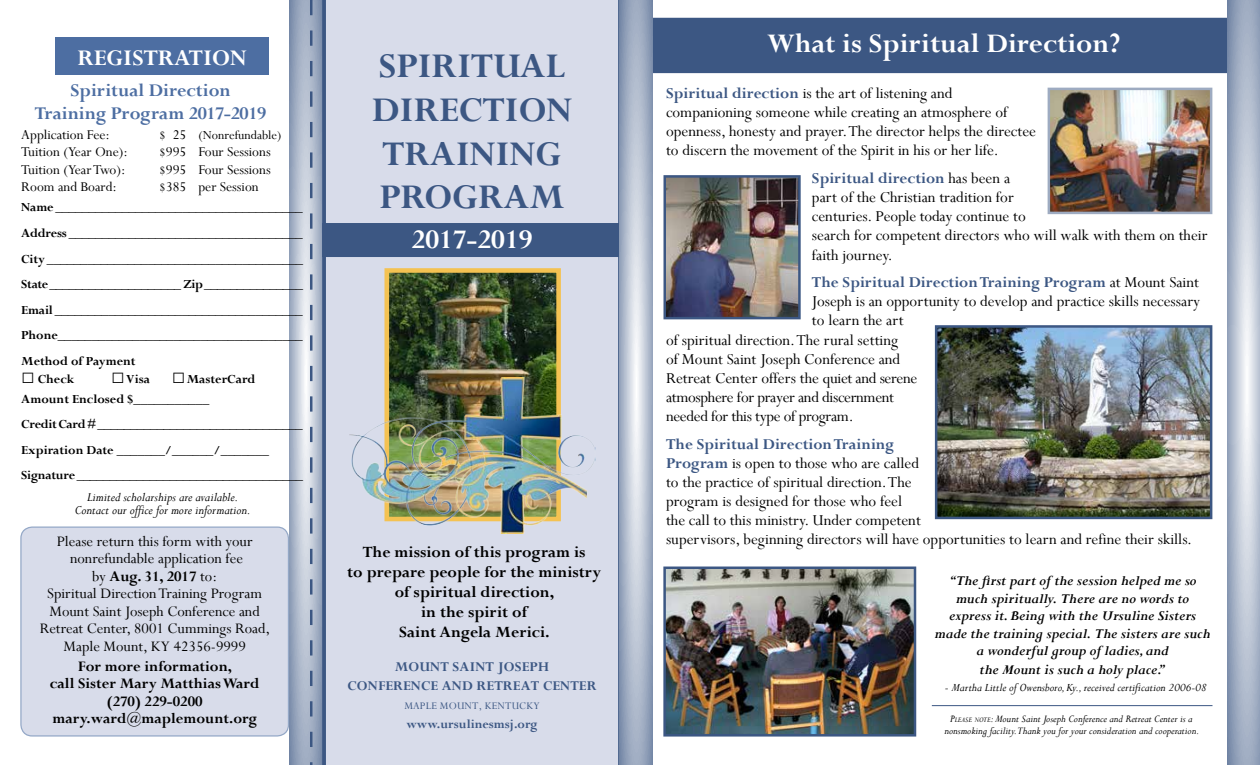
<style>
.page{position:relative;width:1260px;height:765px;background:#fff}
.page>*{position:absolute;margin:0;border:0;box-sizing:border-box;transform-origin:0 0}
.t1{font:700 38.75px/43.8px "Perpetua";color:#3c5783}
.t2{font:700 30px "Perpetua";color:#fff}
.t3{font:700 25px "Perpetua";color:#fff}
.t4{font:700 20px/22.5px "Perpetua";color:#4d6ea2;text-align:center}
.t5{font:700 17.5px/20px "Perpetua";color:#000;text-align:center}
.t6{font:16.88px/19.1px "Perpetua";color:#000}
.t7{font:16.88px "Perpetua";letter-spacing:-.02em;color:#000}
.t8{font:700 16.88px "Perpetua";color:#3c5783}
.t9{font:16.25px/17.5px "Perpetua";color:#000;text-align:center}
.t10{font:700 16.25px/17.5px "Perpetua";color:#000;text-align:center}
.t11{font:italic 700 15.25px/17.6px "Perpetua";color:#000;text-align:center}
.t12{font:15px "Perpetua";color:#000}
.t13{font:700 15px/18.8px "Perpetua";letter-spacing:.01em;color:#3c5783;text-align:center}
.t14{font:700 13.75px/25.6px "Perpetua";color:#000}
.t15{font:italic 13.75px/13.8px "Perpetua";color:#000;text-align:center}
.t16{font:700 13.75px "Perpetua";color:#3c5783}
.t17{font:13.75px "Perpetua";color:#000}
.t18{font:italic 12.5px "Perpetua";color:#000}
.t19{font:italic 11.25px/11.9px "Perpetua";color:#000;text-align:center}
.t20{font:11.25px "Perpetua";letter-spacing:.01em;color:#3c5783}
.s1{font-size:15px}
.s2{font-weight:700}
.s3{font-weight:700;color:#3c5783}
.s4{font-weight:400;color:#000}
.s5{font-style:inherit}
.s6{font-size:7.88px}
</style>
<div class="page">
<svg style="left:289px;top:0;width:33px;height:765px;background:#b0bacc"></svg>
<div style="left:620px;top:18px;width:639px;height:54px;background:#3c5783"></div>
<div style="left:619px;top:18px;width:641px;height:55px;border:1px solid #3c5783"></div>
<div style="left:322px;top:0;width:297px;height:765px;background:#d8dcea"></div>
<div style="left:322px;top:223px;width:300px;height:34px;background:#3c5783"></div>
<img style="left:938px;top:328px;width:271px;height:188px">
<div style="left:935px;top:325px;width:277px;height:194px;border:2px solid #3c5783"></div>
<img style="left:666px;top:178px;width:132px;height:138px">
<div style="left:663px;top:175px;width:138px;height:144px;border:2px solid #3c5783"></div>
<hr style="left:932px;top:705px;width:280px;height:1px;background:#3c5783">
<div style="left:55px;top:38px;width:214px;height:38px;background:#4d6ea2"></div>
<div style="left:21px;top:527px;width:267px;height:209px;background:#d8dcea;border-radius:11px"></div>
<div style="left:20px;top:526px;width:269px;height:211px;border:1px solid #94a8c7;border-radius:11px"></div>
<svg style="left:310px;top:0;width:2px;height:765px;background:#7f91ae"></svg>
<img style="left:666px;top:570px;width:247px;height:164px">
<div style="left:663px;top:567px;width:253px;height:170px;border:2px solid #3c5783"></div>
<img style="left:1051px;top:91px;width:158px;height:120px">
<div style="left:1048px;top:88px;width:164px;height:126px;border:2px solid #9eabc1"></div>
<img style="left:390px;top:274px;width:165px;height:104px">
<div style="left:384px;top:268px;width:177px;height:253px;border:5px solid #f4c252"></div>
<img style="left:349px;top:378px;width:246px;height:155px">
<svg style="left:619px;top:0;width:33px;height:765px;background:#b1bccd"></svg>
<svg style="left:1228px;top:0;width:32px;height:765px;background:#b6c0d0"></svg>
<h3 class="t3" style="left:77px;top:42px;width:171px">REGISTRATION</h3>
<p class="t4" style="left:35px;top:79px;width:233px">Spiritual Direction<br>Training Program 2017-2019</p>
<p class="t12" style="left:21px;top:125px;width:90px">Application Fee:</p>
<p class="t17" style="left:159px;top:126px;width:124px"><span class="s1">$ 25</span> (Nonrefundable)</p>
<p class="t12" style="left:21px;top:143px;width:108px">Tuition (Year One):</p>
<p class="t12" style="left:159px;top:143px;width:113px">$995 Four Sessions</p>
<p class="t12" style="left:21px;top:160px;width:106px">Tuition (Year Two):</p>
<p class="t12" style="left:159px;top:160px;width:113px">$995 Four Sessions</p>
<p class="t12" style="left:21px;top:178px;width:97px">Room and Board:</p>
<p class="t12" style="left:159px;top:178px;width:101px">$385 per Session</p>
<p class="t14" style="left:21px;top:194px;width:283px;text-align:justify">Name _____________________________________ Address ___________________________________ City ______________________________________ State ____________________ Zip _______________ Email _____________________________________ Phone____________________________________ Method of Payment</p>
<p class="t14" style="left:38px;top:366px;width:38px">Check</p>
<p class="t14" style="left:126px;top:366px;width:25px">Visa</p>
<p class="t14" style="left:21px;top:368px;width:236px;line-height:20px;text-indent:165px">MasterCard<br>Amount Enclosed $___________</p>
<p class="t14" style="left:21px;top:411px;width:283px">Credit Card # _______________________________<br>Expiration Date _______/______/_______<br>Signature __________________________________</p>
<p class="t15" style="left:75px;top:489px;width:178px">Limited scholarships are available.<br>Contact our office for more information.</p>
<p class="t9" style="left:40px;top:532px;width:232px">Please return this form with your nonrefundable application fee<br>by <span class="s2">Aug. 31, 2017</span> to:<br>Spiritual Direction Training Program<br>Mount Saint Joseph Conference and<br>Retreat Center, 8001 Cummings Road,<br>Maple Mount, KY 42356-9999</p>
<p class="t10" style="left:50px;top:657px;width:211px">For more information,<br>call Sister Mary Matthias Ward (270) 229-0200 mary.ward@maplemount.org</p>
<h1 class="t1" style="left:372px;top:43px;width:202px">SPIRITUAL<br>DIRECTION<br>TRAINING<br>PROGRAM</h1>
<h2 class="t2" style="left:412px;top:221px;width:122px">2017-2019</h2>
<p class="t5" style="left:347px;top:541px;width:255px">The mission of this program is<br>to prepare people for the ministry of spiritual direction,<br>in the spirit of<br>Saint Angela Merici.</p>
<p class="t13" style="left:348px;top:657px;width:251px">MOUNT SAINT JOSEPH<br>CONFERENCE AND RETREAT CENTER</p>
<p class="t20" style="left:404px;top:699px;width:137px">MAPLE MOUNT, KENTUCKY</p>
<p class="t16" style="left:406px;top:715px;width:133px">www.ursulinesmsj.org</p>
<h2 class="t2" style="left:767px;top:24px;width:355px">What is Spiritual Direction?</h2>
<p class="t6" style="left:666px;top:83px;width:372px"><span class="s3">Spiritual direction</span> is the art of listening and companioning someone while creating an atmosphere of openness, honesty and prayer. The director helps the directee to discern the movement of the Spirit in his or her life.</p>
<p class="t6" style="left:812px;top:169px;width:397px"><span class="s3">Spiritual direction</span> has been a<br>part of the Christian tradition for<br>centuries. People today continue to<br>search for competent directors who will walk with them on their faith journey.</p>
<p class="t8" style="left:812px;top:272px;width:389px">The Spiritual Direction Training Program <span class="s4">at Mount Saint</span></p>
<p class="t6" style="left:812px;top:292px;width:390px">Joseph is an opportunity to develop and practice skills necessary</p>
<p class="t6" style="left:812px;top:311px;width:93px">to learn the art</p>
<p class="t6" style="left:666px;top:330px;width:234px">of spiritual direction. The rural setting</p>
<p class="t6" style="left:666px;top:349px;width:236px">of Mount Saint Joseph Conference and</p>
<p class="t6" style="left:666px;top:368px;width:253px">Retreat Center offers the quiet and serene</p>
<p class="t7" style="left:666px;top:386px;width:230px">atmosphere for prayer and discernment</p>
<p class="t7" style="left:666px;top:405px;width:189px">needed for this type of program.</p>
<p class="t6" style="left:666px;top:434px;width:528px"><span class="s3">The Spiritual Direction Training<br>Program</span> is open to those who are called<br>to the practice of spiritual direction. The<br>program is designed for those who feel<br>the call to this ministry. Under competent<br>supervisors, beginning directors will have opportunities to learn and refine their skills.</p>
<p class="t11" style="left:935px;top:572px;width:277px">“The first part of the session helped me so much spiritually. There are no words to express it. Being with the Ursuline Sisters made the training special. The sisters are such a wonderful group of ladies, and<br>the Mount is such a holy place.”</p>
<p class="t18" style="left:945px;top:680px;width:264px">- Martha Little of Owensboro, Ky., received certification 2006-08</p>
<p class="t19" style="left:944px;top:713px;width:256px"><span class="s5">P</span><span class="s6">lease note</span><span class="s5">:</span> Mount Saint Joseph Conference and Retreat Center is a nonsmoking facility.Thank you for your consideration and cooperation.</p>
</div>
